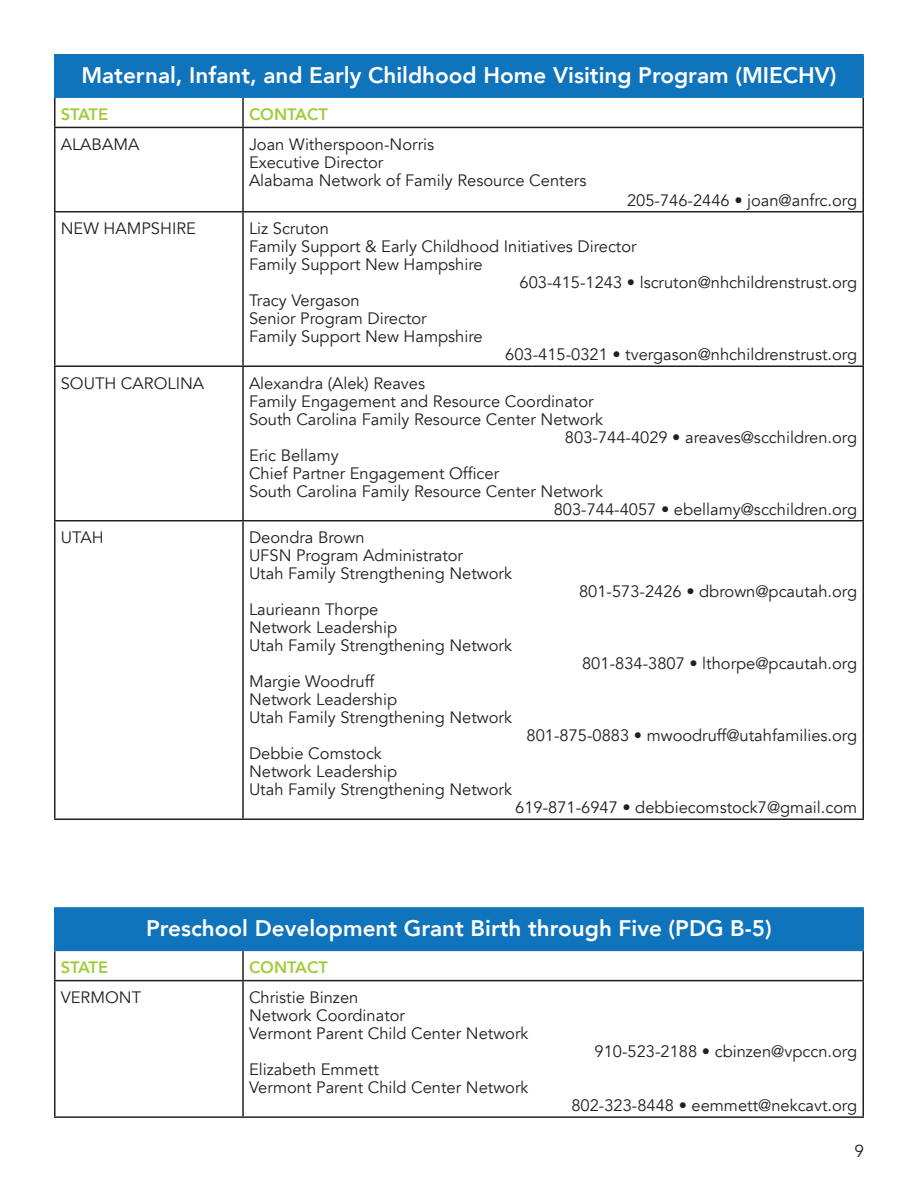
<style>
.page{position:relative;width:918px;height:1188px;background:#fff}
.page>*{position:absolute;margin:0;border:0;box-sizing:border-box;transform-origin:0 0}
.t1{font:800 22.5px "Avenir";color:#fff}
.t2{font:17.25px "Avenir";color:#231f20}
.t3{font:16.5px "Avenir";color:#231f20}
.t4{font:800 16.5px "Avenir";color:#a1cc3a}
</style>
<div class="page">
<div style="left:55px;top:55px;width:808px;height:42px;background:#1074bc"></div>
<hr style="left:54px;top:98px;width:2px;height:29px;background:#231f20">
<hr style="left:242px;top:98px;width:2px;height:29px;background:#231f20">
<hr style="left:862px;top:98px;width:2px;height:29px;background:#231f20">
<hr style="left:54px;top:127px;width:189px;height:1px;background:#231f20">
<hr style="left:54px;top:128px;width:2px;height:83px;background:#231f20">
<hr style="left:243px;top:127px;width:621px;height:1px;background:#231f20">
<hr style="left:242px;top:128px;width:2px;height:83px;background:#231f20">
<hr style="left:862px;top:128px;width:2px;height:83px;background:#231f20">
<hr style="left:54px;top:211px;width:189px;height:1px;background:#231f20">
<hr style="left:54px;top:212px;width:2px;height:153px;background:#231f20">
<hr style="left:54px;top:365px;width:189px;height:2px;background:#231f20">
<hr style="left:54px;top:367px;width:2px;height:153px;background:#231f20">
<hr style="left:242px;top:367px;width:2px;height:153px;background:#231f20">
<hr style="left:862px;top:367px;width:2px;height:153px;background:#231f20">
<hr style="left:54px;top:520px;width:189px;height:1px;background:#231f20">
<hr style="left:54px;top:521px;width:2px;height:297px;background:#231f20">
<hr style="left:243px;top:520px;width:621px;height:1px;background:#231f20">
<hr style="left:242px;top:521px;width:2px;height:297px;background:#231f20">
<hr style="left:862px;top:521px;width:2px;height:297px;background:#231f20">
<hr style="left:54px;top:818px;width:189px;height:2px;background:#231f20">
<hr style="left:243px;top:818px;width:621px;height:2px;background:#231f20">
<hr style="left:54px;top:54px;width:189px;height:2px;background:#1074bc">
<hr style="left:54px;top:55px;width:2px;height:41px;background:#1074bc">
<hr style="left:243px;top:54px;width:621px;height:2px;background:#1074bc">
<hr style="left:862px;top:55px;width:2px;height:41px;background:#1074bc">
<hr style="left:54px;top:96px;width:189px;height:2px;background:#1074bc">
<hr style="left:243px;top:96px;width:621px;height:2px;background:#1074bc">
<hr style="left:243px;top:211px;width:621px;height:1px;background:#231f20">
<hr style="left:242px;top:212px;width:2px;height:153px;background:#231f20">
<hr style="left:862px;top:212px;width:2px;height:153px;background:#231f20">
<hr style="left:243px;top:365px;width:621px;height:2px;background:#231f20">
<div style="left:55px;top:908px;width:808px;height:42px;background:#1074bc"></div>
<hr style="left:54px;top:951px;width:2px;height:29px;background:#231f20">
<hr style="left:242px;top:951px;width:2px;height:29px;background:#231f20">
<hr style="left:862px;top:951px;width:2px;height:29px;background:#231f20">
<hr style="left:54px;top:980px;width:189px;height:1px;background:#231f20">
<hr style="left:54px;top:981px;width:2px;height:135px;background:#231f20">
<hr style="left:243px;top:980px;width:621px;height:1px;background:#231f20">
<hr style="left:242px;top:981px;width:2px;height:135px;background:#231f20">
<hr style="left:862px;top:981px;width:2px;height:135px;background:#231f20">
<hr style="left:54px;top:1116px;width:189px;height:2px;background:#231f20">
<hr style="left:54px;top:907px;width:189px;height:2px;background:#1074bc">
<hr style="left:54px;top:909px;width:2px;height:41px;background:#1074bc">
<hr style="left:243px;top:907px;width:621px;height:2px;background:#1074bc">
<hr style="left:862px;top:909px;width:2px;height:41px;background:#1074bc">
<hr style="left:54px;top:950px;width:189px;height:1px;background:#1074bc">
<hr style="left:243px;top:950px;width:621px;height:1px;background:#1074bc">
<hr style="left:243px;top:1116px;width:621px;height:2px;background:#231f20">
<p class="t1" style="left:81px;top:58px;width:757px">Maternal, Infant, and Early Childhood Home Visiting Program (MIECHV)</p>
<p class="t4" style="left:61px;top:101px;width:49px">STATE</p>
<p class="t4" style="left:249px;top:101px;width:80px">CONTACT</p>
<p class="t3" style="left:61px;top:134px;width:80px">ALABAMA</p>
<p class="t3" style="left:249px;top:134px;width:187px">Joan Witherspoon-Norris</p>
<p class="t3" style="left:249px;top:152px;width:136px">Executive Director</p>
<p class="t3" style="left:249px;top:170px;width:339px">Alabama Network of Family Resource Centers</p>
<p class="t3" style="left:627px;top:190px;width:232px">205-746-2446 • joan@anfrc.org</p>
<p class="t3" style="left:61px;top:219px;width:137px">NEW HAMPSHIRE</p>
<p class="t3" style="left:249px;top:219px;width:82px">Liz Scruton</p>
<p class="t3" style="left:249px;top:237px;width:389px">Family Support &amp; Early Childhood Initiatives Director</p>
<p class="t3" style="left:249px;top:255px;width:235px">Family Support New Hampshire</p>
<p class="t3" style="left:520px;top:273px;width:339px">603-415-1243 • lscruton@nhchildrenstrust.org</p>
<p class="t3" style="left:249px;top:291px;width:112px">Tracy Vergason</p>
<p class="t3" style="left:249px;top:309px;width:179px">Senior Program Director</p>
<p class="t3" style="left:249px;top:327px;width:235px">Family Support New Hampshire</p>
<p class="t3" style="left:505px;top:345px;width:354px">603-415-0321 • tvergason@nhchildrenstrust.org</p>
<p class="t3" style="left:61px;top:373px;width:145px">SOUTH CAROLINA</p>
<p class="t3" style="left:249px;top:373px;width:178px">Alexandra (Alek) Reaves</p>
<p class="t3" style="left:249px;top:391px;width:346px">Family Engagement and Resource Coordinator</p>
<p class="t3" style="left:249px;top:409px;width:356px">South Carolina Family Resource Center Network</p>
<p class="t3" style="left:565px;top:427px;width:294px">803-744-4029 • areaves@scchildren.org</p>
<p class="t3" style="left:249px;top:445px;width:91px">Eric Bellamy</p>
<p class="t3" style="left:249px;top:463px;width:252px">Chief Partner Engagement Officer</p>
<p class="t3" style="left:249px;top:481px;width:356px">South Carolina Family Resource Center Network</p>
<p class="t3" style="left:554px;top:499px;width:305px">803-744-4057 • ebellamy@scchildren.org</p>
<p class="t3" style="left:61px;top:528px;width:44px">UTAH</p>
<p class="t3" style="left:249px;top:528px;width:117px">Deondra Brown</p>
<p class="t3" style="left:249px;top:546px;width:216px">UFSN Program Administrator</p>
<p class="t3" style="left:249px;top:564px;width:265px">Utah Family Strengthening Network</p>
<p class="t3" style="left:579px;top:582px;width:280px">801-573-2426 • dbrown@pcautah.org</p>
<p class="t3" style="left:249px;top:600px;width:131px">Laurieann Thorpe</p>
<p class="t3" style="left:249px;top:618px;width:150px">Network Leadership</p>
<p class="t3" style="left:249px;top:636px;width:265px">Utah Family Strengthening Network</p>
<p class="t3" style="left:582px;top:654px;width:277px">801-834-3807 • lthorpe@pcautah.org</p>
<p class="t3" style="left:249px;top:672px;width:127px">Margie Woodruff</p>
<p class="t3" style="left:249px;top:690px;width:150px">Network Leadership</p>
<p class="t3" style="left:249px;top:708px;width:265px">Utah Family Strengthening Network</p>
<p class="t3" style="left:527px;top:726px;width:332px">801-875-0883 • mwoodruff@utahfamilies.org</p>
<p class="t3" style="left:249px;top:744px;width:134px">Debbie Comstock</p>
<p class="t3" style="left:249px;top:762px;width:150px">Network Leadership</p>
<p class="t3" style="left:249px;top:780px;width:265px">Utah Family Strengthening Network</p>
<p class="t3" style="left:515px;top:798px;width:344px">619-871-6947 • debbiecomstock7@gmail.com</p>
<p class="t1" style="left:146px;top:911px;width:627px">Preschool Development Grant Birth through Five (PDG B-5)</p>
<p class="t4" style="left:61px;top:954px;width:49px">STATE</p>
<p class="t4" style="left:249px;top:954px;width:80px">CONTACT</p>
<p class="t3" style="left:61px;top:988px;width:82px">VERMONT</p>
<p class="t3" style="left:249px;top:988px;width:111px">Christie Binzen</p>
<p class="t3" style="left:249px;top:1006px;width:158px">Network Coordinator</p>
<p class="t3" style="left:249px;top:1024px;width:281px">Vermont Parent Child Center Network</p>
<p class="t3" style="left:249px;top:1060px;width:131px">Elizabeth Emmett</p>
<p class="t3" style="left:249px;top:1078px;width:281px">Vermont Parent Child Center Network</p>
<p class="t3" style="left:595px;top:1042px;width:264px">910-523-2188 • cbinzen@vpccn.org</p>
<p class="t3" style="left:571px;top:1096px;width:287px">802-323-8448 • eemmett@nekcavt.org</p>
<p class="t2" style="left:854px;top:1141px;width:11px">9</p>
</div>
